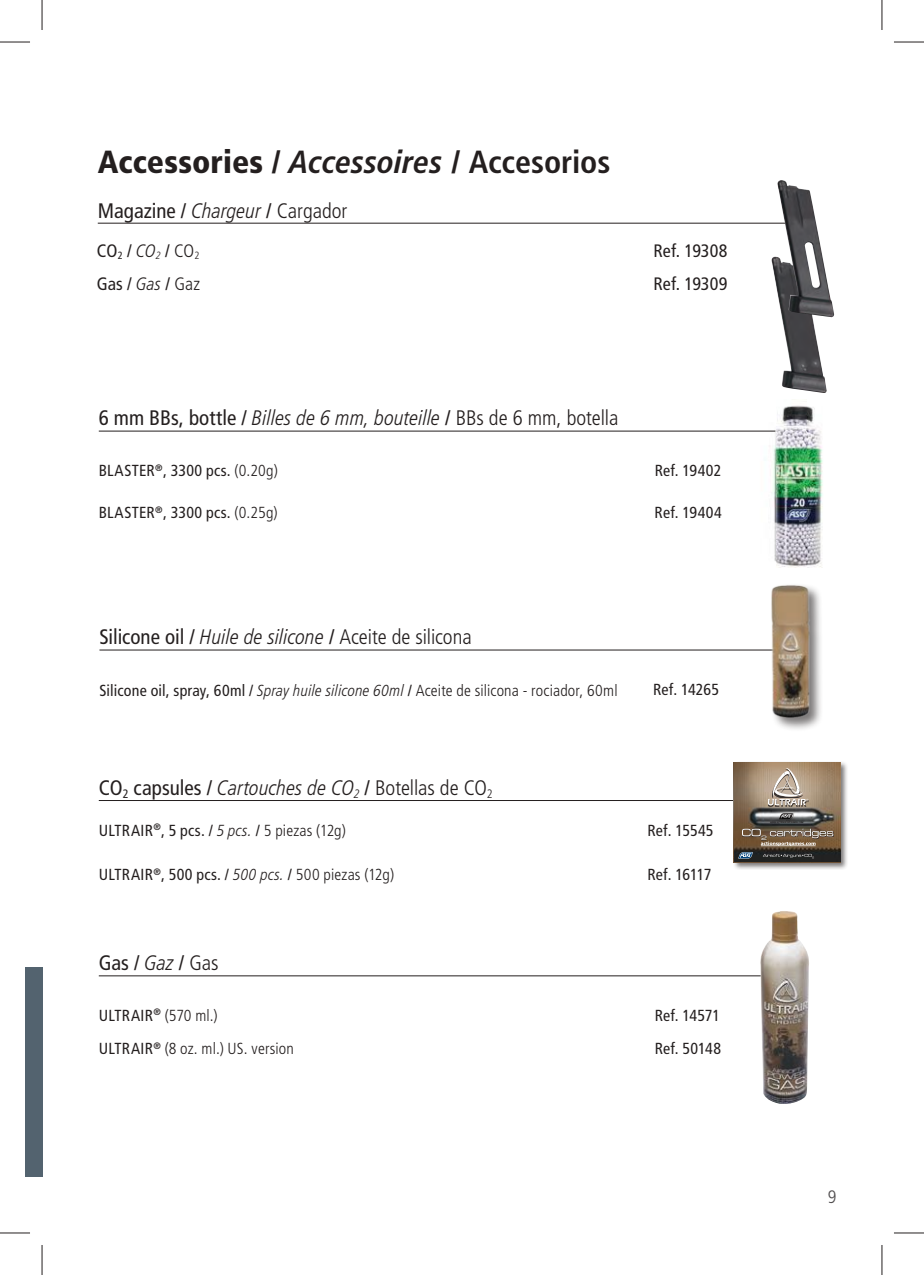
<style>
.page{position:relative;width:924px;height:1275px;background:#fff}
.page>*{position:absolute;margin:0;border:0;box-sizing:border-box;transform-origin:0 0}
.t1{font:900 condensed 32px "Frutiger LT Pro";color:#241f1f}
.t2{font:italic 300 condensed 21px "Frutiger LT Pro";color:#241f1f}
.t3{font:300 condensed 21px "Frutiger LT Pro";letter-spacing:-.005em;color:#241f1f}
.t4{font:condensed 21px "Frutiger LT Pro";color:#241f1f}
.t5{font:condensed 18px/33px "Frutiger LT Pro";color:#241f1f}
.t6{font:300 condensed 18px "Frutiger LT Pro";color:#4e4b4c}
.t7{font:condensed 16px/33.8px "Frutiger LT Pro";letter-spacing:.015em;color:#241f1f}
.t8{font:300 condensed 16px/33.8px "Frutiger LT Pro";letter-spacing:.01em;color:#241f1f}
.t9{font:condensed 16px "Frutiger LT Pro";letter-spacing:-.02em;color:#241f1f}
.t10{font:700 2px "Frutiger LT Pro";color:#241f1f}
.s1{font-weight:700;font-style:italic}
.s2{font-weight:700}
.s3{font-weight:300;font-style:italic}
.s4{font-weight:300}
.s5{font-weight:400;font-style:normal}
.s6{font-style:normal}
.s7{font-weight:400}
.s8{font-style:italic}
</style>
<div class="page">
<img style="left:683px;top:405px;width:140px;height:162px">
<hr style="left:98px;top:223px;width:696px;height:1px;background:#241f1f">
<hr style="left:99px;top:800px;width:676px;height:1px;background:#241f1f">
<hr style="left:99px;top:430px;width:676px;height:1px;background:#241f1f">
<hr style="left:99px;top:649px;width:676px;height:1px;background:#241f1f">
<div style="left:732px;top:761px;width:116px;height:109px;background:#241f1f;opacity:.6"></div>
<svg style="left:733px;top:762px;width:106px;height:100px"></svg>
<div style="left:767px;top:799px;width:41px;height:7px;background:#241f1f;opacity:.88"></div>
<svg style="left:767px;top:768px;width:41px;height:37px"></svg>
<div style="left:801px;top:852px;width:12px;height:5px;background:#241f1f;opacity:.88"></div>
<div style="left:762px;top:852px;width:39px;height:5px;background:#241f1f"></div>
<svg style="left:762px;top:854px;width:51px;height:4px"></svg>
<svg style="left:738px;top:852px;width:14px;height:6px"></svg>
<svg style="left:778px;top:813px;width:16px;height:8px"></svg>
<svg style="left:741px;top:828px;width:92px;height:18px"></svg>
<div style="left:769px;top:583px;width:54px;height:148px;background:#241f1f;opacity:.6"></div>
<img style="left:755px;top:583px;width:68px;height:139px">
<div style="left:25px;top:966px;width:17px;height:210px;background:#53636f"></div>
<img style="left:771px;top:256px;width:55px;height:137px">
<img style="left:777px;top:180px;width:57px;height:137px">
<hr style="left:99px;top:975px;width:676px;height:1px;background:#241f1f">
<img style="left:748px;top:911px;width:61px;height:192px">
<hr style="left:0;top:42px;width:30px;height:1px;background:#241f1f">
<hr style="left:893px;top:42px;width:30px;height:1px;background:#241f1f">
<hr style="left:0;top:1232px;width:30px;height:1px;background:#241f1f">
<hr style="left:893px;top:1232px;width:30px;height:1px;background:#241f1f">
<hr style="left:42px;top:0;width:1px;height:30px;background:#241f1f">
<hr style="left:42px;top:1245px;width:1px;height:30px;background:#241f1f">
<hr style="left:881px;top:0;width:1px;height:30px;background:#241f1f">
<hr style="left:881px;top:1245px;width:1px;height:30px;background:#241f1f">
<h1 class="t1" style="left:98px;top:143px;width:514px">Accessories / <span class="s1">Accessoires</span> / <span class="s2">Accesorios</span></h1>
<h2 class="t4" style="left:98px;top:199px;width:251px">Magazine / <span class="s3">Chargeur</span> / <span class="s4">Cargador</span></h2>
<p class="t5" style="left:97px;top:234px;width:105px">CO<sub>2</sub> / <span class="s3">CO</span><sub>2</sub> / <span class="s4">CO</span><sub>2<br></sub>Gas / <span class="s3">Gas</span> / <span class="s4">Gaz</span></p>
<p class="t5" style="left:653px;top:234px;width:75px">Ref. 19308<br>Ref. 19309</p>
<h2 class="t2" style="left:99px;top:406px;width:521px"><span class="s5">6 mm BBs, bottle /</span> Billes de 6 mm, bouteille <span class="s5">/</span> <span class="s6">BBs de 6 mm, botella</span></h2>
<p class="t7" style="left:99px;top:454px;width:181px">BLASTER<sup>®</sup>, 3300 pcs. <span class="s4">(0.20g)</span></p>
<p class="t7" style="left:654px;top:454px;width:68px">Ref. 19402</p>
<p class="t7" style="left:99px;top:496px;width:180px">BLASTER<sup>®</sup>, 3300 pcs. <span class="s4">(0.25g)</span></p>
<p class="t7" style="left:654px;top:496px;width:69px">Ref. 19404</p>
<h2 class="t3" style="left:99px;top:625px;width:373px"><span class="s7">Silicone oil /</span> <span class="s8">Huile de silicone</span> <span class="s7">/</span> Aceite de silicona</h2>
<p class="t8" style="left:99px;top:674px;width:519px"><span class="s7">Silicone oil, spray, 60ml /</span> <span class="s8">Spray huile silicone 60ml</span> <span class="s7">/</span> Aceite de silicona - rociador, 60ml</p>
<p class="t7" style="left:653px;top:672px;width:67px">Ref. 14265</p>
<h2 class="t2" style="left:99px;top:775px;width:395px"><span class="s5">CO</span><sub>2</sub> <span class="s5">capsules /</span> Cartouches de CO<sub>2</sub> <span class="s5">/</span> <span class="s6">Botellas de CO</span><sub>2</sub></h2>
<p class="t7" style="left:99px;top:813px;width:248px">ULTRAIR<sup>®</sup>, 5 pcs. / <span class="s3">5 pcs.</span> / <span class="s4">5 piezas (12g)</span></p>
<p class="t7" style="left:647px;top:813px;width:68px">Ref. 15545</p>
<p class="t7" style="left:99px;top:857px;width:297px">ULTRAIR<sup>®</sup>, 500 pcs. / <span class="s3">500 pcs.</span> / <span class="s4">500 piezas (12g)</span></p>
<p class="t9" style="left:647px;top:865px;width:65px">Ref. 16117</p>
<h2 class="t4" style="left:99px;top:950px;width:121px">Gas / <span class="s3">Gaz</span> / <span class="s4">Gas</span></h2>
<p class="t8" style="left:99px;top:998px;width:196px"><span class="s7">ULTRAIR</span><sup>®</sup> (570 ml.)<br><span class="s7">ULTRAIR</span><sup>®</sup> (8 oz. ml.) US. version</p>
<p class="t7" style="left:654px;top:998px;width:68px">Ref. 14571<br>Ref. 50148</p>
<p class="t10" style="left:769px;top:821px;width:35px">WWW.ACTIONSPORTGAMES.COM</p>
<p class="t6" style="left:827px;top:1186px;width:10px">9</p>
</div>
